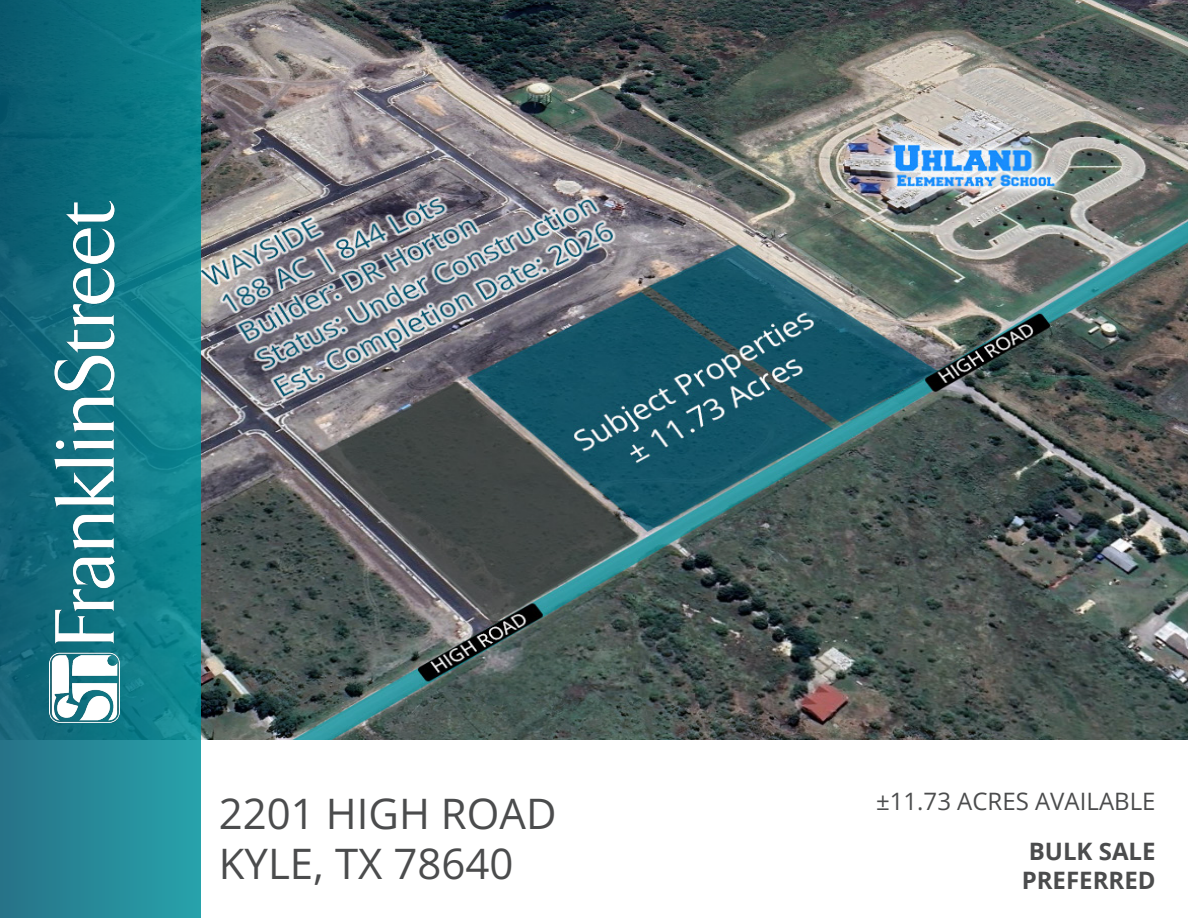
<style>
.page{position:relative;width:1188px;height:918px;background:#fff}
.page>*{position:absolute;margin:0;border:0;box-sizing:border-box;transform-origin:0 0}
.Main_Header{font:300 42px/50.4px "Open Sans";color:#4b4c4d}
.Main_Header-2{font:300 24px "Open Sans";color:#4b4c4d}
.Main_Header-3{font:700 24px/28.8px "Open Sans";color:#4b4c4d}
</style>
<div class="page">
<img style="left:201px;top:0;width:987px;height:739px">
<svg style="left:0;top:0;width:201px;height:918px;background:#147988"></svg>
<img style="left:49px;top:202px;width:71px;height:520px">
<p class="Main_Header" style="left:219px;top:787px;width:339px">2201 HIGH ROAD<br>KYLE, TX 78640</p>
<p class="Main_Header-2" style="left:876px;top:784px;width:281px">±11.73 ACRES AVAILABLE</p>
<p class="Main_Header-3" style="left:1022px;top:836px;width:135px">BULK SALE<br>PREFERRED</p>
</div>
